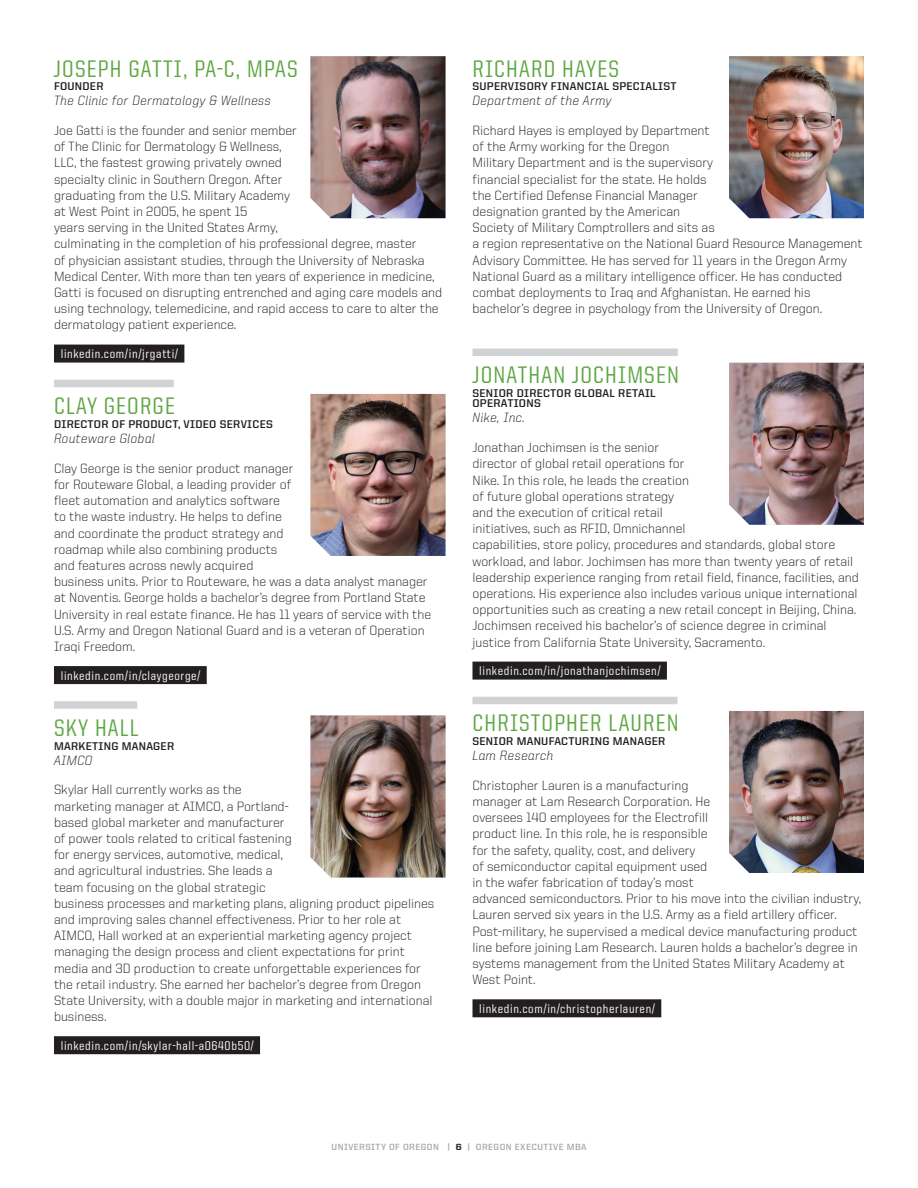
<style>
.page{position:relative;width:918px;height:1188px;background:#fff}
.page>*{position:absolute;margin:0;border:0;box-sizing:border-box;transform-origin:0 0}
.t1{font:500 24px "United Sans Semi Cond";letter-spacing:.05em;color:#60a744}
.t2{font:300 13.5px/16.2px "United Sans Reg";color:#231f20}
.t3{font:300 13.5px "United Italic Reg";letter-spacing:.025em;color:#231f20}
.t4{font:500 12.75px "United Sans Semi Cond";letter-spacing:.05em;color:#fff}
.t5{font:700 11.25px/10.5px "United Sans Reg";letter-spacing:.025em;color:#231f20}
.t6{font:700 9px "United Sans Reg";letter-spacing:.05em;color:#a7a8aa}
.s1{font-weight:800;color:#231f20}
</style>
<div class="page">
<div style="left:54px;top:345px;width:130px;height:18px;background:#231f20"></div>
<div style="left:54px;top:380px;width:120px;height:7px;background:#d1d2d4"></div>
<div style="left:54px;top:666px;width:153px;height:18px;background:#231f20"></div>
<div style="left:54px;top:701px;width:83px;height:8px;background:#d1d2d4"></div>
<div style="left:54px;top:1036px;width:206px;height:18px;background:#231f20"></div>
<img style="left:310px;top:56px;width:136px;height:162px">
<img style="left:310px;top:394px;width:136px;height:162px">
<img style="left:310px;top:715px;width:136px;height:162px">
<div style="left:472px;top:349px;width:206px;height:7px;background:#d1d2d4"></div>
<div style="left:472px;top:662px;width:195px;height:18px;background:#231f20"></div>
<div style="left:472px;top:697px;width:205px;height:7px;background:#d1d2d4"></div>
<div style="left:472px;top:999px;width:189px;height:18px;background:#231f20"></div>
<img style="left:729px;top:56px;width:135px;height:162px">
<img style="left:729px;top:363px;width:135px;height:162px">
<img style="left:729px;top:711px;width:135px;height:162px">
<h1 class="t1" style="left:54px;top:56px;width:246px">JOSEPH GATTI, PA-C, MPAS</h1>
<p class="t5" style="left:54px;top:81px;width:51px">FOUNDER</p>
<p class="t3" style="left:54px;top:94px;width:219px">The Clinic for Dermatology &amp; Wellness</p>
<p class="t2" style="left:54px;top:122px;width:390px">Joe Gatti is the founder and senior member<br>of The Clinic for Dermatology &amp; Wellness,<br>LLC, the fastest growing privately owned<br>specialty clinic in Southern Oregon. After<br>graduating from the U.S. Military Academy<br>at West Point in 2005, he spent 15<br>years serving in the United States Army,<br>culminating in the completion of his professional degree, master<br>of physician assistant studies, through the University of Nebraska Medical Center. With more than ten years of experience in medicine, Gatti is focused on disrupting entrenched and aging care models and using technology, telemedicine, and rapid access to care to alter the dermatology patient experience.</p>
<p class="t4" style="left:61px;top:347px;width:119px">linkedin.com/in/jrgatti/</p>
<h1 class="t1" style="left:54px;top:393px;width:122px">CLAY GEORGE</h1>
<p class="t5" style="left:54px;top:419px;width:220px">DIRECTOR OF PRODUCT, VIDEO SERVICES</p>
<p class="t3" style="left:54px;top:431px;width:103px">Routeware Global</p>
<p class="t2" style="left:54px;top:460px;width:379px">Clay George is the senior product manager<br>for Routeware Global, a leading provider of<br>fleet automation and analytics software<br>to the waste industry. He helps to define<br>and coordinate the product strategy and<br>roadmap while also combining products<br>and features across newly acquired<br>business units. Prior to Routeware, he was a data analyst manager at Noventis. George holds a bachelor’s degree from Portland State University in real estate finance. He has 11 years of service with the U.S. Army and Oregon National Guard and is a veteran of Operation Iraqi Freedom.</p>
<p class="t4" style="left:61px;top:668px;width:141px">linkedin.com/in/claygeorge/</p>
<h1 class="t1" style="left:54px;top:715px;width:86px">SKY HALL</h1>
<p class="t5" style="left:54px;top:740px;width:122px">MARKETING MANAGER</p>
<p class="t3" style="left:54px;top:753px;width:40px">AIMCO</p>
<p class="t2" style="left:54px;top:782px;width:382px">Skylar Hall currently works as the<br>marketing manager at AIMCO, a Portland-<br>based global marketer and manufacturer<br>of power tools related to critical fastening<br>for energy services, automotive, medical,<br>and agricultural industries. She leads a<br>team focusing on the global strategic<br>business processes and marketing plans, aligning product pipelines and improving sales channel effectiveness. Prior to her role at AIMCO, Hall worked at an experiential marketing agency project managing the design process and client expectations for print media and 3D production to create unforgettable experiences for the retail industry. She earned her bachelor’s degree from Oregon State University, with a double major in marketing and international business.</p>
<p class="t4" style="left:61px;top:1039px;width:195px">linkedin.com/in/skylar-hall-a0640b50/</p>
<h1 class="t1" style="left:472px;top:56px;width:148px">RICHARD HAYES</h1>
<p class="t5" style="left:472px;top:81px;width:206px">SUPERVISORY FINANCIAL SPECIALIST</p>
<p class="t3" style="left:472px;top:94px;width:141px">Department of the Army</p>
<p class="t2" style="left:472px;top:122px;width:392px">Richard Hayes is employed by Department<br>of the Army working for the Oregon<br>Military Department and is the supervisory<br>financial specialist for the state. He holds<br>the Certified Defense Financial Manager<br>designation granted by the American<br>Society of Military Comptrollers and sits as<br>a region representative on the National Guard Resource Management Advisory Committee. He has served for 11 years in the Oregon Army National Guard as a military intelligence officer. He has conducted combat deployments to Iraq and Afghanistan. He earned his bachelor’s degree in psychology from the University of Oregon.</p>
<h1 class="t1" style="left:472px;top:362px;width:208px">JONATHAN JOCHIMSEN</h1>
<p class="t5" style="left:472px;top:388px;width:185px">SENIOR DIRECTOR GLOBAL RETAIL<br>OPERATIONS</p>
<p class="t3" style="left:472px;top:411px;width:54px">Nike, Inc.</p>
<p class="t2" style="left:472px;top:439px;width:388px">Jonathan Jochimsen is the senior<br>director of global retail operations for<br>Nike. In this role, he leads the creation<br>of future global operations strategy<br>and the execution of critical retail<br>initiatives, such as RFID, Omnichannel<br>capabilities, store policy, procedures and standards, global store workload, and labor. Jochimsen has more than twenty years of retail leadership experience ranging from retail field, finance, facilities, and operations. His experience also includes various unique international opportunities such as creating a new retail concept in Beijing, China.<br>Jochimsen received his bachelor’s of science degree in criminal justice from California State University, Sacramento.</p>
<p class="t4" style="left:479px;top:664px;width:183px">linkedin.com/in/jonathanjochimsen/</p>
<h1 class="t1" style="left:472px;top:711px;width:208px">CHRISTOPHER LAUREN</h1>
<p class="t5" style="left:472px;top:736px;width:194px">SENIOR MANUFACTURING MANAGER</p>
<p class="t3" style="left:472px;top:749px;width:83px">Lam Research</p>
<p class="t2" style="left:472px;top:777px;width:390px">Christopher Lauren is a manufacturing<br>manager at Lam Research Corporation. He<br>oversees 140 employees for the Electrofill<br>product line. In this role, he is responsible<br>for the safety, quality, cost, and delivery<br>of semiconductor capital equipment used<br>in the wafer fabrication of today’s most<br>advanced semiconductors. Prior to his move into the civilian industry, Lauren served six years in the U.S. Army as a field artillery officer.<br>Post-military, he supervised a medical device manufacturing product line before joining Lam Research. Lauren holds a bachelor’s degree in systems management from the United States Military Academy at West Point.</p>
<p class="t4" style="left:479px;top:1002px;width:177px">linkedin.com/in/christopherlauren/</p>
<p class="t6" style="left:332px;top:1142px;width:256px">UNIVERSITY OF OREGON | <span class="s1">6</span> | OREGON EXECUTIVE MBA</p>
</div>
